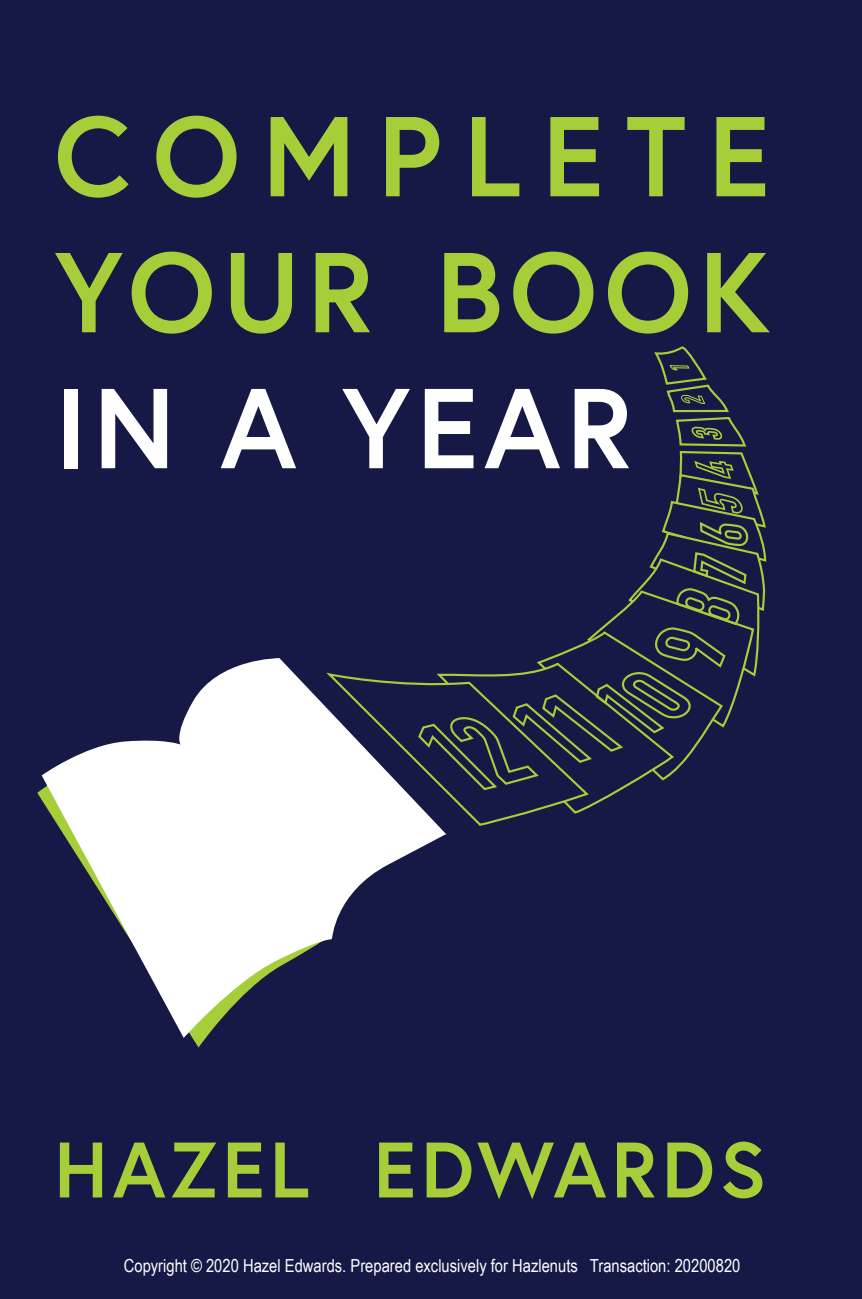
<style>
.page{position:relative;width:862px;height:1299px;background:#fff}
.page>*{position:absolute;margin:0;border:0;box-sizing:border-box;transform-origin:0 0}
.t1{font:700 113.2px/135.8px "Europa";letter-spacing:.19em;color:#a6ce39}
.t2{font:700 113.2px "Europa";letter-spacing:.05em;color:#fff}
.t3{font:700 78.4px "Europa";letter-spacing:.06em;color:#a6ce39}
.t4{font:18px "Arial Narrow";color:#fff}
</style>
<div class="page">
<div style="left:0;top:0;width:862px;height:1298px;background:#161846"></div>
<svg style="left:42px;top:658px;width:404px;height:379px;fill:#fff"></svg>
<svg style="left:327px;top:346px;width:440px;height:484px"></svg>
<h1 class="t1" style="left:54px;top:85px;width:717px">COMPLETE<br>YOUR BOOK</h1>
<h1 class="t2" style="left:54px;top:351px;width:580px">IN A YEAR</h1>
<h2 class="t3" style="left:54px;top:1116px;width:713px">HAZEL EDWARDS</h2>
<p class="t4" style="left:124px;top:1252px;width:618px">Copyright © 2020 Hazel Edwards. Prepared exclusively for Hazlenuts Transaction: 20200820</p>
</div>
